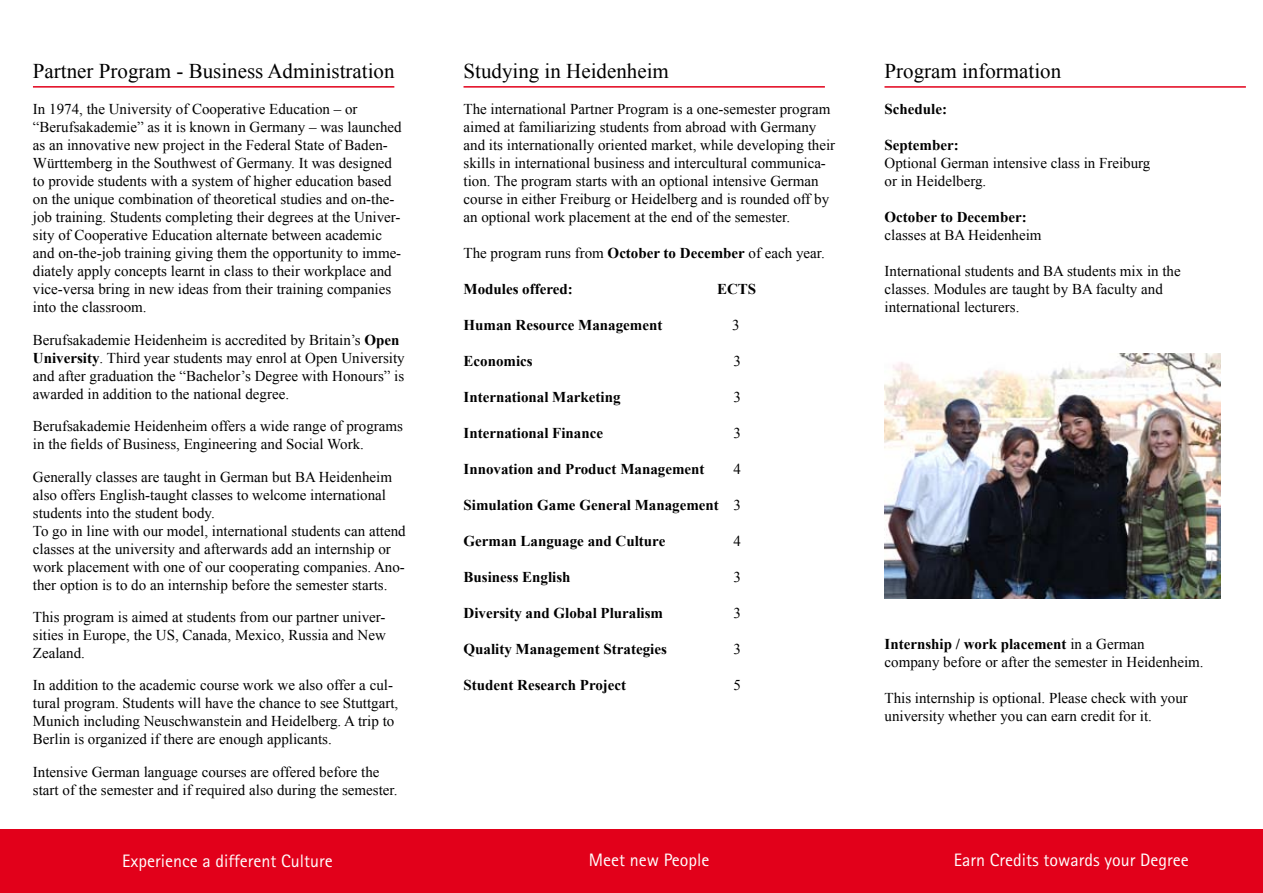
<style>
.page{position:relative;width:1263px;height:893px;background:#fff}
.page>*{position:absolute;margin:0;border:0;box-sizing:border-box;transform-origin:0 0}
.t1{font:21px "Times New Roman";color:#000}
.t2{font:18px "Rotis Sans Serif Std";color:#fff}
.t3{font:15px/18px "Times New Roman";color:#000}
.t4{font:700 15px "Times New Roman";color:#000}
.s1{font-weight:700}
.s2{font-weight:400}
</style>
<div class="page">
<hr style="left:33px;top:86px;width:361px;height:2px;background:#e2001a">
<hr style="left:884px;top:86px;width:362px;height:2px;background:#e2001a">
<hr style="left:463px;top:86px;width:362px;height:2px;background:#e2001a">
<div style="left:0;top:829px;width:1263px;height:64px;background:#e2001a"></div>
<img style="left:884px;top:354px;width:336px;height:245px">
<h1 class="t1" style="left:33px;top:57px;width:363px">Partner Program - Business Administration</h1>
<p class="t3" style="left:33px;top:100px;width:370px">In 1974, the University of Cooperative Education – or “Berufsakademie” as it is known in Germany – was launched as an innovative new project in the Federal State of Baden-Württemberg in the Southwest of Germany. It was designed to provide students with a system of higher education based on the unique combination of theoretical studies and on-the&shy;job training. Students completing their degrees at the Univer&shy;sity of Cooperative Education alternate between academic and on-the-job training giving them the opportunity to imme&shy;diately apply concepts learnt in class to their workplace and vice-versa bring in new ideas from their training companies into the classroom.</p>
<p class="t3" style="left:33px;top:330px;width:373px">Berufsakademie Heidenheim is accredited by Britain’s <span class="s1">Open University</span>. Third year students may enrol at Open University and after graduation the “Bachelor’s Degree with Honours” is awarded in addition to the national degree.</p>
<p class="t3" style="left:33px;top:417px;width:372px">Berufsakademie Heidenheim offers a wide range of programs in the fields of Business, Engineering and Social Work.</p>
<p class="t3" style="left:33px;top:467px;width:374px">Generally classes are taught in German but BA Heidenheim also offers English-taught classes to welcome international students into the student body.<br>To go in line with our model, international students can attend classes at the university and afterwards add an internship or work placement with one of our cooperating companies. Ano&shy;ther option is to do an internship before the semester starts.</p>
<p class="t3" style="left:33px;top:608px;width:354px;text-align:justify">This program is aimed at students from our partner univer&shy;sities in Europe, the US, Canada, Mexico, Russia and New Zealand.</p>
<p class="t3" style="left:33px;top:676px;width:367px">In addition to the academic course work we also offer a cul&shy;tural program. Students will have the chance to see Stuttgart, Munich including Neuschwanstein and Heidelberg. A trip to Berlin is organized if there are enough applicants.</p>
<p class="t3" style="left:33px;top:762px;width:366px">Intensive German language courses are offered before the start of the semester and if required also during the semester.</p>
<h1 class="t1" style="left:463px;top:57px;width:207px">Studying in Heidenheim</h1>
<p class="t3" style="left:463px;top:100px;width:373px">The international Partner Program is a one-semester program aimed at familiarizing students from abroad with Germany and its internationally oriented market, while developing their skills in international business and intercultural communica&shy;tion. The program starts with an optional intensive German course in either Freiburg or Heidelberg and is rounded off by an optional work placement at the end of the semester.</p>
<p class="t3" style="left:463px;top:244px;width:363px">The program runs from <span class="s1">October to December</span> of each year.</p>
<p class="t4" style="left:463px;top:279px;width:111px">Modules offered:</p>
<p class="t4" style="left:717px;top:279px;width:41px">ECTS</p>
<p class="t4" style="left:463px;top:315px;width:200px">Human Resource Management</p>
<p class="t3" style="left:732px;top:316px;width:9px">3</p>
<p class="t4" style="left:463px;top:351px;width:71px">Economics</p>
<p class="t3" style="left:733px;top:352px;width:9px">3</p>
<p class="t4" style="left:463px;top:387px;width:159px">International Marketing</p>
<p class="t3" style="left:733px;top:388px;width:9px">3</p>
<p class="t4" style="left:463px;top:423px;width:141px">International Finance</p>
<p class="t3" style="left:733px;top:424px;width:9px">3</p>
<p class="t4" style="left:463px;top:459px;width:242px">Innovation and Product Management</p>
<p class="t3" style="left:733px;top:460px;width:9px">4</p>
<p class="t4" style="left:463px;top:495px;width:279px">Simulation Game General Management <span class="s2">3</span></p>
<p class="t4" style="left:463px;top:531px;width:203px">German Language and Culture</p>
<p class="t3" style="left:733px;top:532px;width:9px">4</p>
<p class="t4" style="left:463px;top:567px;width:109px">Business English</p>
<p class="t3" style="left:733px;top:568px;width:9px">3</p>
<p class="t4" style="left:463px;top:603px;width:201px">Diversity and Global Pluralism</p>
<p class="t3" style="left:733px;top:604px;width:9px">3</p>
<p class="t4" style="left:463px;top:639px;width:205px">Quality Management Strategies</p>
<p class="t3" style="left:733px;top:640px;width:9px">3</p>
<p class="t4" style="left:463px;top:675px;width:164px">Student Research Project</p>
<p class="t3" style="left:733px;top:676px;width:9px">5</p>
<h1 class="t1" style="left:884px;top:57px;width:178px">Program information</h1>
<p class="t4" style="left:884px;top:99px;width:64px">Schedule:</p>
<p class="t4" style="left:884px;top:135px;width:76px">September:</p>
<p class="t3" style="left:884px;top:154px;width:267px">Optional German intensive class in Freiburg or in Heidelberg.</p>
<p class="t4" style="left:884px;top:207px;width:144px">October to December:</p>
<p class="t3" style="left:884px;top:226px;width:159px">classes at BA Heidenheim</p>
<p class="t3" style="left:884px;top:262px;width:298px">International students and BA students mix in the classes. Modules are taught by BA faculty and international lecturers.</p>
<p class="t3" style="left:884px;top:635px;width:321px"><span class="s1">Internship / work placement</span> in a German<br>company before or after the semester in Heidenheim.</p>
<p class="t3" style="left:884px;top:689px;width:305px">This internship is optional. Please check with your university whether you can earn credit for it.</p>
<p class="t2" style="left:122px;top:850px;width:212px">Experience a different Culture</p>
<p class="t2" style="left:589px;top:850px;width:122px">Meet new People</p>
<p class="t2" style="left:954px;top:850px;width:236px">Earn Credits towards your Degree</p>
</div>
